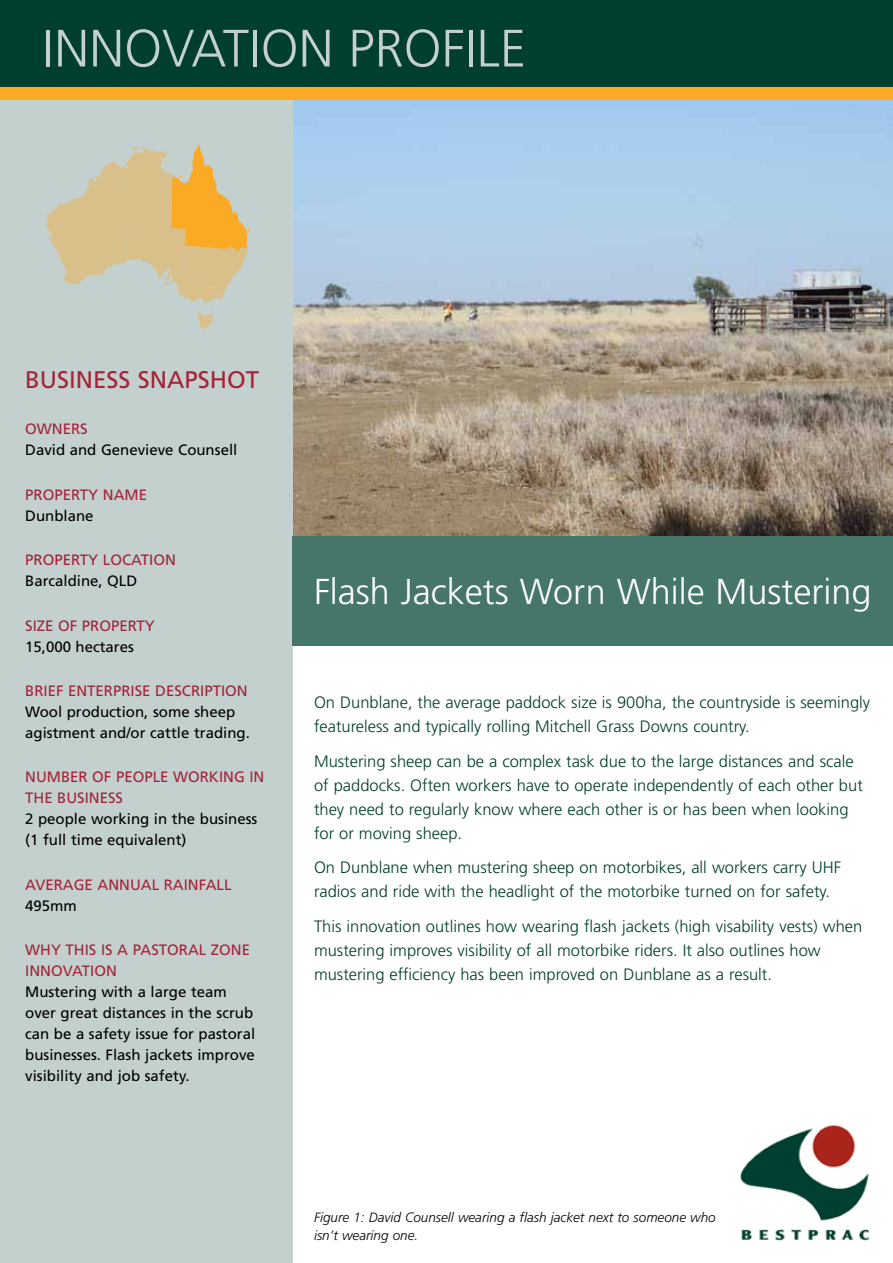
<style>
.page{position:relative;width:893px;height:1263px;background:#fff}
.page>*{position:absolute;margin:0;border:0;box-sizing:border-box;transform-origin:0 0}
.t1{font:300 52.5px "Frutiger LT Std";color:#c3d0cd}
.t2{font:300 36px "Frutiger LT Std";color:#fff}
.t3{font:24px "Frutiger LT Std";color:#a52238}
.t4{font:300 16.5px/24px "Frutiger LT Std";color:#003e2d}
.t5{font:15px/21px "Frutiger LT Std";color:#000}
.t6{font:15px "Frutiger LT Std";color:#a52238}
.t7{font:italic 300 13.5px/18px "Frutiger LT Std";color:#000}
</style>
<div class="page">
<img style="left:293px;top:100px;width:600px;height:436px">
<div style="left:0;top:0;width:293px;height:1263px;background:#c3d0cd"></div>
<div style="left:293px;top:536px;width:600px;height:109px;background:#467569"></div>
<div style="left:0;top:0;width:893px;height:94px;background:#003e2d"></div>
<img style="left:740px;top:1125px;width:130px;height:116px">
<div style="left:0;top:87px;width:893px;height:13px;background:#fbaa26"></div>
<svg style="left:47px;top:145px;width:202px;height:185px"></svg>
<h1 class="t1" style="left:43px;top:19px;width:485px">INNOVATION PROFILE</h1>
<h3 class="t3" style="left:25px;top:365px;width:236px">BUSINESS SNAPSHOT</h3>
<p class="t6" style="left:25px;top:420px;width:62px">Owne rs</p>
<p class="t5" style="left:25px;top:440px;width:214px">David and Genevieve Counsell</p>
<p class="t6" style="left:25px;top:486px;width:28px">Prope</p>
<p class="t6" style="left:71px;top:486px;width:75px">rty na me</p>
<p class="t5" style="left:25px;top:505px;width:70px">Dunblane</p>
<p class="t6" style="left:25px;top:551px;width:28px">Prope</p>
<p class="t6" style="left:71px;top:551px;width:50px">rty location</p>
<p class="t5" style="left:25px;top:571px;width:114px">Barcaldine, QLD</p>
<p class="t6" style="left:25px;top:617px;width:85px">Size of prope</p>
<p class="t6" style="left:128px;top:617px;width:29px">rty</p>
<p class="t5" style="left:25px;top:636px;width:110px">15,000 hectares</p>
<p class="t6" style="left:25px;top:682px;width:53px">Brief ente</p>
<p class="t6" style="left:104px;top:682px;width:61px">rprise desc</p>
<p class="t6" style="left:191px;top:682px;width:18px">ription</p>
<p class="t5" style="left:25px;top:701px;width:226px">Wool production, some sheep agistment and/or cattle trading.</p>
<p class="t6" style="left:25px;top:768px;width:101px">Number of peop</p>
<p class="t6" style="left:153px;top:768px;width:75px">le working</p>
<p class="t6" style="left:249px;top:768px;width:8px">in</p>
<p class="t6" style="left:25px;top:789px;width:10px">the</p>
<p class="t6" style="left:57px;top:789px;width:9px">business</p>
<p class="t5" style="left:25px;top:809px;width:234px">2 people working in the business (1 full time equivalent)</p>
<p class="t6" style="left:25px;top:876px;width:49px">average</p>
<p class="t6" style="left:98px;top:876px;width:76px">ANNUAL Rain</p>
<p class="t6" style="left:199px;top:876px;width:34px">fall</p>
<p class="t5" style="left:25px;top:895px;width:53px">495mm</p>
<p class="t6" style="left:25px;top:941px;width:49px">Wh y this</p>
<p class="t6" style="left:101px;top:941px;width:42px">is apasto</p>
<p class="t6" style="left:179px;top:941px;width:52px">ral zone</p>
<p class="t6" style="left:25px;top:962px;width:10px">inno</p>
<p class="t6" style="left:63px;top:962px;width:20px">vation</p>
<p class="t5" style="left:25px;top:981px;width:232px">M ustering with a large team over great distances in the scrub can be a safety issue for pastoral businesses. Flash jackets improve visibility and job safety.</p>
<h2 class="t2" style="left:314px;top:571px;width:559px">Flash Jackets Worn While Mustering</h2>
<p class="t4" style="left:314px;top:691px;width:558px">On Dunblane, the average paddock size is 900ha, the countryside is seemingly featureless and typically rolling Mitchell Grass Downs country.</p>
<p class="t4" style="left:314px;top:749px;width:550px">Mustering sheep can be a complex task due to the large distances and scale of paddocks. Often workers have to operate independently of each other but they need to regularly know where each other is or has been when looking for or moving sheep.</p>
<p class="t4" style="left:314px;top:856px;width:529px">On Dunblane when mustering sheep on motorbikes, all workers carry UHF radios and ride with the headlight of the motorbike turned on for safety.</p>
<p class="t4" style="left:314px;top:914px;width:550px">This innovation outlines how wearing flash jackets (high visability vests) when mustering improves visibility of all motorbike riders. It also outlines how mustering efficiency has been improved on Dunblane as a result.</p>
<p class="t7" style="left:314px;top:1208px;width:403px">Figure 1: David Counsell wearing a flash jacket next to someone who isn’t wearing one.</p>
</div>
